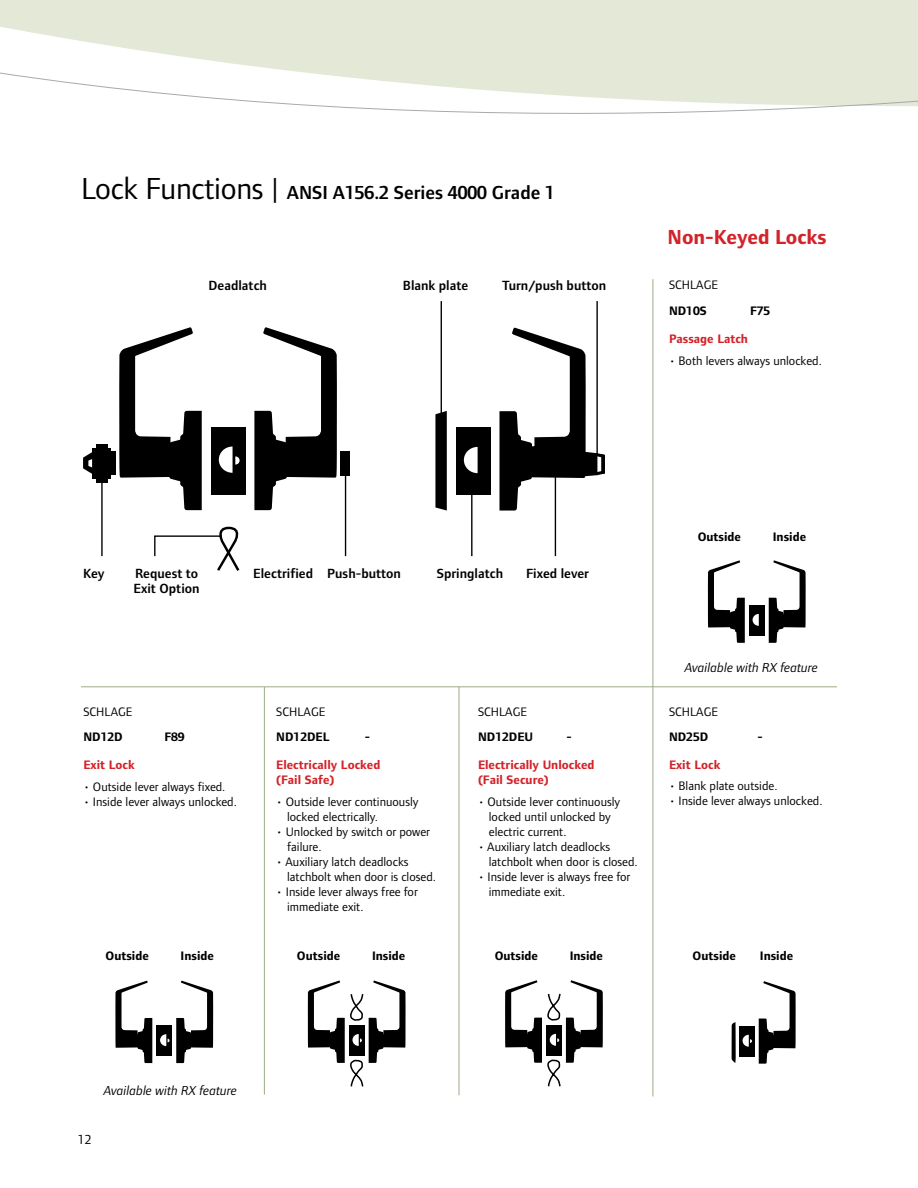
<style>
.page{position:relative;width:918px;height:1188px;background:#fff}
.page>*{position:absolute;margin:0;border:0;box-sizing:border-box;transform-origin:0 0}
.t1{font:700 21px "Foundry Form Sans";color:#d2232a}
.t2{font:600 19.5px "Foundry Form Sans";color:#000}
.t3{font:600 13.8px/15.1px "Foundry Form Sans";color:#000}
.t4{font:italic 13.5px "Foundry Form Sans";color:#000}
.t5{font:13.5px "Foundry Form Sans";color:#000}
.t6{font:12.75px/15px "Foundry Form Sans";color:#000}
.t7{font:700 12.75px "Foundry Form Sans";color:#000}
.t8{font:700 12.75px/15px "Foundry Form Sans";color:#d2232a}
.s1{font-weight:400;font-size:31.5px}
</style>
<div class="page">
<hr style="left:264px;top:687px;width:1px;height:408px;background:#9bab88">
<hr style="left:459px;top:687px;width:1px;height:408px;background:#9bab88">
<hr style="left:653px;top:279px;width:1px;height:817px;background:#9bab88">
<hr style="left:81px;top:686px;width:756px;height:1px;background:#9bab88">
<svg style="left:176px;top:981px;width:37px;height:82px"></svg>
<svg style="left:115px;top:981px;width:37px;height:82px"></svg>
<div style="left:157px;top:1025px;width:15px;height:31px;background:#000"></div>
<svg style="left:160px;top:1034px;width:10px;height:12px"></svg>
<svg style="left:308px;top:981px;width:98px;height:106px"></svg>
<svg style="left:505px;top:980px;width:98px;height:106px"></svg>
<svg style="left:759px;top:981px;width:37px;height:83px"></svg>
<div style="left:739px;top:1026px;width:16px;height:31px;background:#000"></div>
<svg style="left:743px;top:1035px;width:9px;height:12px"></svg>
<svg style="left:732px;top:1022px;width:4px;height:41px"></svg>
<svg style="left:0;top:0;width:918px;height:114px"></svg>
<svg style="left:119px;top:327px;width:83px;height:183px"></svg>
<div style="left:211px;top:427px;width:34px;height:67px;background:#000"></div>
<svg style="left:219px;top:447px;width:21px;height:26px"></svg>
<hr style="left:92px;top:448px;width:4px;height:30px;background:#000">
<div style="left:96px;top:444px;width:12px;height:38px;background:#000"></div>
<hr style="left:107px;top:448px;width:4px;height:30px;background:#000">
<hr style="left:111px;top:451px;width:4px;height:24px;background:#000">
<svg style="left:83px;top:452px;width:9px;height:22px"></svg>
<svg style="left:254px;top:329px;width:83px;height:181px"></svg>
<div style="left:340px;top:452px;width:10px;height:24px;background:#000"></div>
<div style="left:456px;top:427px;width:34px;height:68px;background:#000"></div>
<svg style="left:464px;top:447px;width:14px;height:26px"></svg>
<svg style="left:499px;top:329px;width:105px;height:182px"></svg>
<svg style="left:435px;top:411px;width:12px;height:100px"></svg>
<hr style="left:101px;top:480px;width:2px;height:76px;background:#000">
<svg style="left:154px;top:526px;width:86px;height:45px"></svg>
<hr style="left:345px;top:471px;width:1px;height:85px;background:#000">
<hr style="left:471px;top:490px;width:2px;height:66px;background:#000">
<hr style="left:555px;top:471px;width:1px;height:85px;background:#000">
<hr style="left:441px;top:301px;width:1px;height:118px;background:#000">
<hr style="left:596px;top:301px;width:2px;height:153px;background:#000">
<svg style="left:769px;top:560px;width:37px;height:83px"></svg>
<svg style="left:708px;top:560px;width:37px;height:83px"></svg>
<div style="left:749px;top:605px;width:16px;height:31px;background:#000"></div>
<svg style="left:753px;top:614px;width:6px;height:12px"></svg>
<h2 class="t2" style="left:81px;top:181px;width:476px"><span class="s1">Lock Functions |</span> ANSI A156.2 Series 4000 Grade 1</h2>
<p class="t3" style="left:209px;top:278px;width:60px">Deadlatch</p>
<p class="t3" style="left:403px;top:278px;width:67px">Blank plate</p>
<p class="t3" style="left:502px;top:278px;width:105px">Turn/push button</p>
<h1 class="t1" style="left:668px;top:225px;width:161px">Non-Keyed Locks</h1>
<p class="t6" style="left:669px;top:278px;width:50px">SCHLAGE</p>
<p class="t7" style="left:669px;top:304px;width:39px">ND10S</p>
<p class="t7" style="left:750px;top:304px;width:22px">F75</p>
<p class="t8" style="left:669px;top:331px;width:81px">Passage Latch</p>
<p class="t6" style="left:669px;top:353px;width:154px">• Both levers always unlocked.</p>
<p class="t7" style="left:698px;top:529px;width:45px">Outside</p>
<p class="t7" style="left:773px;top:529px;width:35px">Inside</p>
<p class="t3" style="left:83px;top:566px;width:23px">Key</p>
<p class="t3" style="left:134px;top:566px;width:67px">Request to<br>Exit Option</p>
<p class="t3" style="left:253px;top:566px;width:149px">Electrified Push-button</p>
<p class="t3" style="left:437px;top:566px;width:68px">Springlatch</p>
<p class="t3" style="left:526px;top:566px;width:64px">Fixed lever</p>
<p class="t4" style="left:685px;top:660px;width:135px">Available with RX feature</p>
<p class="t6" style="left:83px;top:704px;width:50px">SCHLAGE</p>
<p class="t6" style="left:276px;top:704px;width:50px">SCHLAGE</p>
<p class="t6" style="left:478px;top:704px;width:50px">SCHLAGE</p>
<p class="t6" style="left:669px;top:704px;width:50px">SCHLAGE</p>
<p class="t7" style="left:83px;top:730px;width:41px">ND12D</p>
<p class="t7" style="left:164px;top:730px;width:22px">F89</p>
<p class="t7" style="left:276px;top:730px;width:55px">ND12DEL</p>
<p class="t7" style="left:365px;top:730px;width:7px">-</p>
<p class="t7" style="left:478px;top:730px;width:57px">ND12DEU</p>
<p class="t7" style="left:566px;top:730px;width:7px">-</p>
<p class="t7" style="left:669px;top:730px;width:41px">ND25D</p>
<p class="t7" style="left:757px;top:730px;width:7px">-</p>
<p class="t8" style="left:83px;top:757px;width:53px">Exit Lock</p>
<p class="t6" style="left:83px;top:779px;width:144px">• Outside lever always fixed.</p>
<p class="t6" style="left:83px;top:794px;width:155px">• Inside lever always unlocked.</p>
<p class="t8" style="left:276px;top:757px;width:106px">Electrically Locked (Fail Safe)</p>
<p class="t6" style="left:287px;top:794px;width:133px;text-indent:-11px">• Outside lever continuously locked electrically.</p>
<p class="t6" style="left:287px;top:824px;width:144px;text-indent:-11px">• Unlocked by switch or power failure.</p>
<p class="t6" style="left:287px;top:854px;width:150px;text-indent:-11px">• Auxiliary latch deadlocks latchbolt when door is closed.</p>
<p class="t6" style="left:287px;top:884px;width:132px;text-indent:-11px">• Inside lever always free for immediate exit.</p>
<p class="t8" style="left:478px;top:757px;width:118px">Electrically Unlocked (Fail Secure)</p>
<p class="t6" style="left:489px;top:794px;width:133px;text-indent:-11px">• Outside lever continuously locked until unlocked by electric current.</p>
<p class="t6" style="left:489px;top:839px;width:150px;text-indent:-11px">• Auxiliary latch deadlocks latchbolt when door is closed.</p>
<p class="t6" style="left:489px;top:869px;width:143px;text-indent:-11px">• Inside lever is always free for immediate exit.</p>
<p class="t8" style="left:669px;top:757px;width:53px">Exit Lock</p>
<p class="t6" style="left:669px;top:779px;width:110px">• Blank plate outside.</p>
<p class="t6" style="left:669px;top:794px;width:155px">• Inside lever always unlocked.</p>
<p class="t7" style="left:106px;top:949px;width:45px">Outside</p>
<p class="t7" style="left:181px;top:949px;width:35px">Inside</p>
<p class="t7" style="left:297px;top:949px;width:45px">Outside</p>
<p class="t7" style="left:372px;top:949px;width:35px">Inside</p>
<p class="t7" style="left:495px;top:949px;width:45px">Outside</p>
<p class="t7" style="left:570px;top:949px;width:35px">Inside</p>
<p class="t7" style="left:693px;top:949px;width:45px">Outside</p>
<p class="t7" style="left:760px;top:949px;width:35px">Inside</p>
<p class="t4" style="left:104px;top:1083px;width:135px">Available with RX feature</p>
<p class="t5" style="left:78px;top:1132px;width:15px">12</p>
</div>
